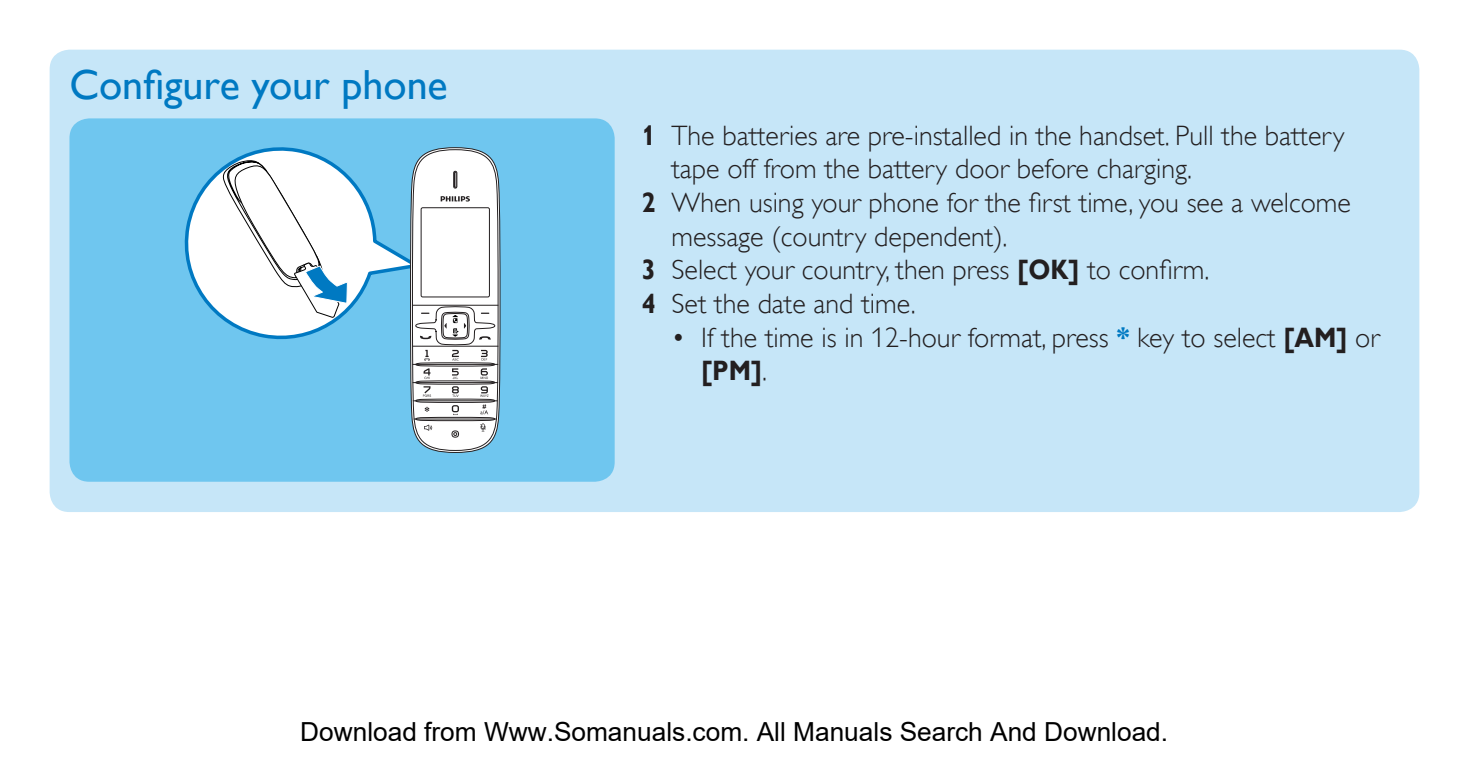
<style>
.page{position:relative;width:1469px;height:782px;background:#fff}
.page>*{position:absolute;margin:0;border:0;box-sizing:border-box;transform-origin:0 0}
.t1{font:42px "Gill Sans Alt One WGL";color:#0079c2}
.t2{font:28px "Gill Sans Alt One WGL Light";color:#231f20}
.t3{font:700 28px "Gill Sans Alt One WGL";color:#231f20;scale:.9 1}
.t4{font:26.25px "Arial";color:#000}
.s1{font-family:"Gill Sans Alt One WGL";font-weight:700}
.s2{font-family:"Gill Sans Alt One WGL";font-weight:700;color:#0079c2}
.s3{font-family:"Gill Sans Alt One WGL Light";font-weight:400}
</style>
<div class="page">
<div style="left:50px;top:50px;width:1369px;height:462px;background:#c6e6f8;border-radius:20px"></div>
<div style="left:69px;top:118px;width:545px;height:363px;background:#6fc6ef;border-radius:20px"></div>
<svg style="left:184px;top:147px;width:225px;height:193px"></svg>
<svg style="left:409px;top:147px;width:92px;height:306px"></svg>
<h1 class="t1" style="left:69px;top:55px;width:380px">Configure your phone</h1>
<p class="t2" style="left:641px;top:117px;width:704px"><span class="s1">1</span> The batteries are pre-installed in the handset. Pull the battery</p>
<p class="t2" style="left:671px;top:151px;width:522px">tape off from the battery door before charging.</p>
<p class="t2" style="left:641px;top:184px;width:710px"><span class="s1">2</span> When using your phone for the first time, you see a welcome</p>
<p class="t2" style="left:671px;top:218px;width:337px">message (country dependent).</p>
<p class="t2" style="left:641px;top:251px;width:569px"><span class="s1">3</span> Select your country, then press <span class="s1">[OK]</span> to confirm.</p>
<p class="t2" style="left:641px;top:285px;width:276px"><span class="s1">4</span> Set the date and time.</p>
<p class="t2" style="left:671px;top:319px;width:710px">• If the time is in 12-hour format, press <span class="s2">*</span> key to select <span class="s1">[AM]</span> or</p>
<p class="t3" style="left:701px;top:351px;width:75px">[PM]<span class="s3">.</span></p>
<p class="t4" style="left:300px;top:717px;width:869px">Download from Www.Somanuals.com. All Manuals Search And Download.</p>
</div>
